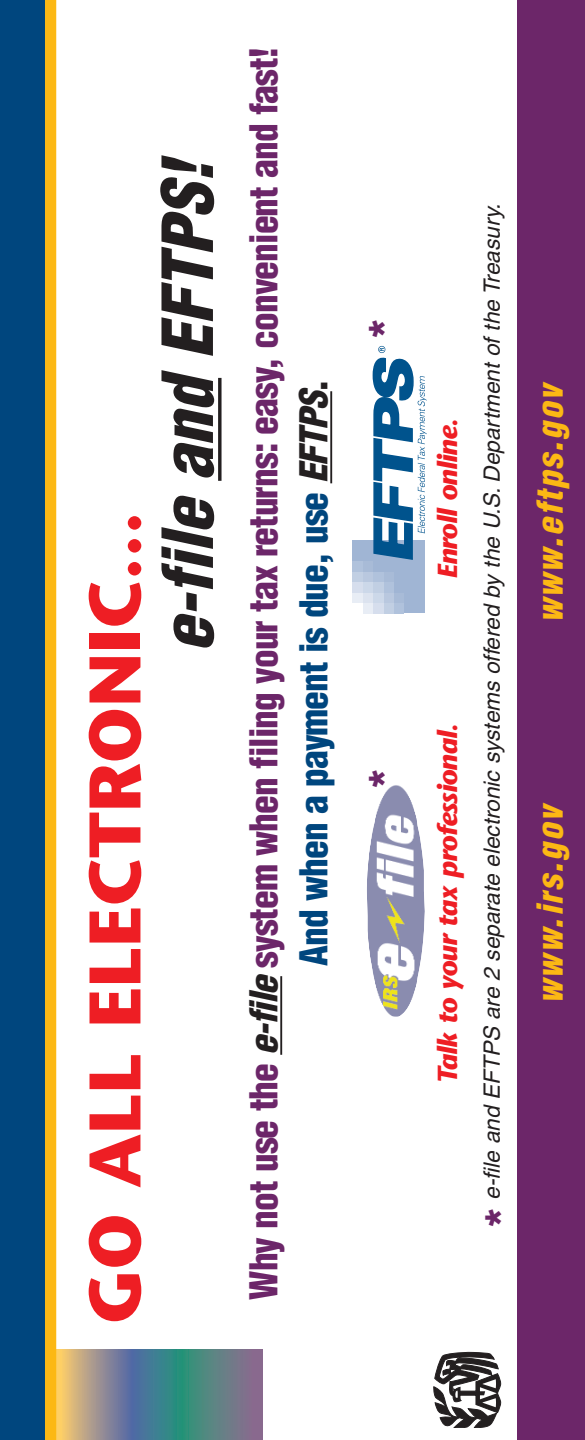
<style>
.page{position:relative;width:585px;height:1440px;background:#fff}
.page>*{position:absolute;margin:0;border:0;box-sizing:border-box;transform-origin:0 0}
.t1{font:700 72.75px "Stone Sans";color:#ee1e24}
.t2{font:italic 900 condensed 68.5px "Helvetica";color:#231f20}
.t3{font:900 condensed 45px "Helvetica";color:#6c2669}
.t4{font:900 condensed 37.5px/50px "Helvetica";letter-spacing:-.025em;color:#6c2669;text-align:center}
.t5{font:italic 900 condensed 35px "Helvetica";letter-spacing:.05em;color:#fcb814}
.t6{font:italic 700 27.5px "Stone Sans";letter-spacing:-.03em;color:#ee1e24}
.t7{font:italic 22.5px "Helvetica";color:#231f20}
.s1{font-style:italic;color:#231f20}
.s2{color:#00467e}
.s3{color:#231f20}
</style>
<div class="page">
<div style="left:0;top:0;width:54px;height:1440px;background:#00467e"></div>
<svg style="left:56px;top:1350px;width:197px;height:90px;background:#728a89"></svg>
<div style="left:253px;top:1350px;width:10px;height:90px;background:#89698e"></div>
<div style="left:518px;top:0;width:67px;height:1440px;background:#6c2669"></div>
<svg style="left:218px;top:378px;width:4px;height:103px"></svg>
<hr style="left:280px;top:976px;width:2px;height:79px;background:#231f20">
<hr style="left:330px;top:391px;width:2px;height:92px;background:#231f20">
<img style="left:367px;top:785px;width:58px;height:232px">
<div style="left:414px;top:540px;width:11px;height:73px;background:#a0b5d4"></div>
<div style="left:404px;top:540px;width:10px;height:73px;background:#a0b5d4"></div>
<div style="left:394px;top:603px;width:10px;height:10px;background:#b0c2dc"></div>
<div style="left:394px;top:592px;width:10px;height:11px;background:#a8bbd7"></div>
<div style="left:394px;top:540px;width:10px;height:52px;background:#a0b5d4"></div>
<div style="left:383px;top:603px;width:11px;height:10px;background:#c1cfe3"></div>
<div style="left:383px;top:592px;width:11px;height:11px;background:#b9c8df"></div>
<div style="left:383px;top:582px;width:11px;height:10px;background:#b0c2dc"></div>
<div style="left:383px;top:572px;width:11px;height:10px;background:#a8bbd7"></div>
<div style="left:383px;top:540px;width:11px;height:32px;background:#a0b5d4"></div>
<div style="left:373px;top:603px;width:10px;height:10px;background:#d6deed"></div>
<div style="left:373px;top:592px;width:10px;height:11px;background:#ccd8e9"></div>
<div style="left:373px;top:582px;width:10px;height:10px;background:#c1cfe3"></div>
<div style="left:373px;top:572px;width:10px;height:10px;background:#b0c2dc"></div>
<div style="left:373px;top:540px;width:10px;height:32px;background:#a0b5d4"></div>
<div style="left:362px;top:603px;width:11px;height:10px;background:#e8edf5"></div>
<div style="left:362px;top:592px;width:11px;height:11px;background:#dce3ef"></div>
<div style="left:362px;top:582px;width:11px;height:10px;background:#ccd8e9"></div>
<div style="left:362px;top:572px;width:11px;height:10px;background:#b9c8df"></div>
<div style="left:362px;top:561px;width:11px;height:11px;background:#a8bbd7"></div>
<div style="left:362px;top:540px;width:11px;height:21px;background:#a0b5d4"></div>
<div style="left:352px;top:592px;width:10px;height:11px;background:#e8edf5"></div>
<div style="left:352px;top:582px;width:10px;height:10px;background:#d6deed"></div>
<div style="left:352px;top:572px;width:10px;height:10px;background:#c1cfe3"></div>
<div style="left:352px;top:561px;width:10px;height:11px;background:#b0c2dc"></div>
<div style="left:352px;top:540px;width:10px;height:21px;background:#a0b5d4"></div>
<svg style="left:372px;top:346px;width:55px;height:214px"></svg>
<svg style="left:434px;top:1352px;width:67px;height:76px"></svg>
<div style="left:45px;top:0;width:11px;height:1440px;background:#fcb814"></div>
<h1 class="t1" style="left:87px;top:1324px;width:814px;rotate:-90deg">GO ALL ELECTRONIC...</h1>
<h2 class="t2" style="left:162px;top:652px;width:493px;rotate:-90deg">e-file and EFTPS!</h2>
<p class="t4" style="left:242px;top:1300px;width:1255px;rotate:-90deg">Why not use the <span class="s1">e-file</span>system when filing your tax returns: easy, convenient and fast!<br><span class="s2">And when a payment is due, use</span> <span class="s1">EFTPS</span><span class="s3">.</span></p>
<p class="t3" style="left:369px;top:340px;width:24px;rotate:-90deg">*</p>
<p class="t3" style="left:369px;top:790px;width:24px;rotate:-90deg">*</p>
<p class="t6" style="left:437px;top:579px;width:162px;rotate:-90deg">Enroll online.</p>
<p class="t6" style="left:437px;top:1084px;width:362px;rotate:-90deg">Talk to your tax professional.</p>
<p class="t7" style="left:484px;top:1200px;width:1002px;rotate:-90deg">e-fi le and E FTPS are 2 separate electronic systems offered by the U.S. Department of the Treasury.</p>
<p class="t3" style="left:485px;top:1229px;width:24px;rotate:-90deg">*</p>
<p class="t5" style="left:537px;top:623px;width:246px;rotate:-90deg">www.eftps.g ov</p>
<p class="t5" style="left:537px;top:1004px;width:205px;rotate:-90deg">www.irs.gov</p>
</div>
